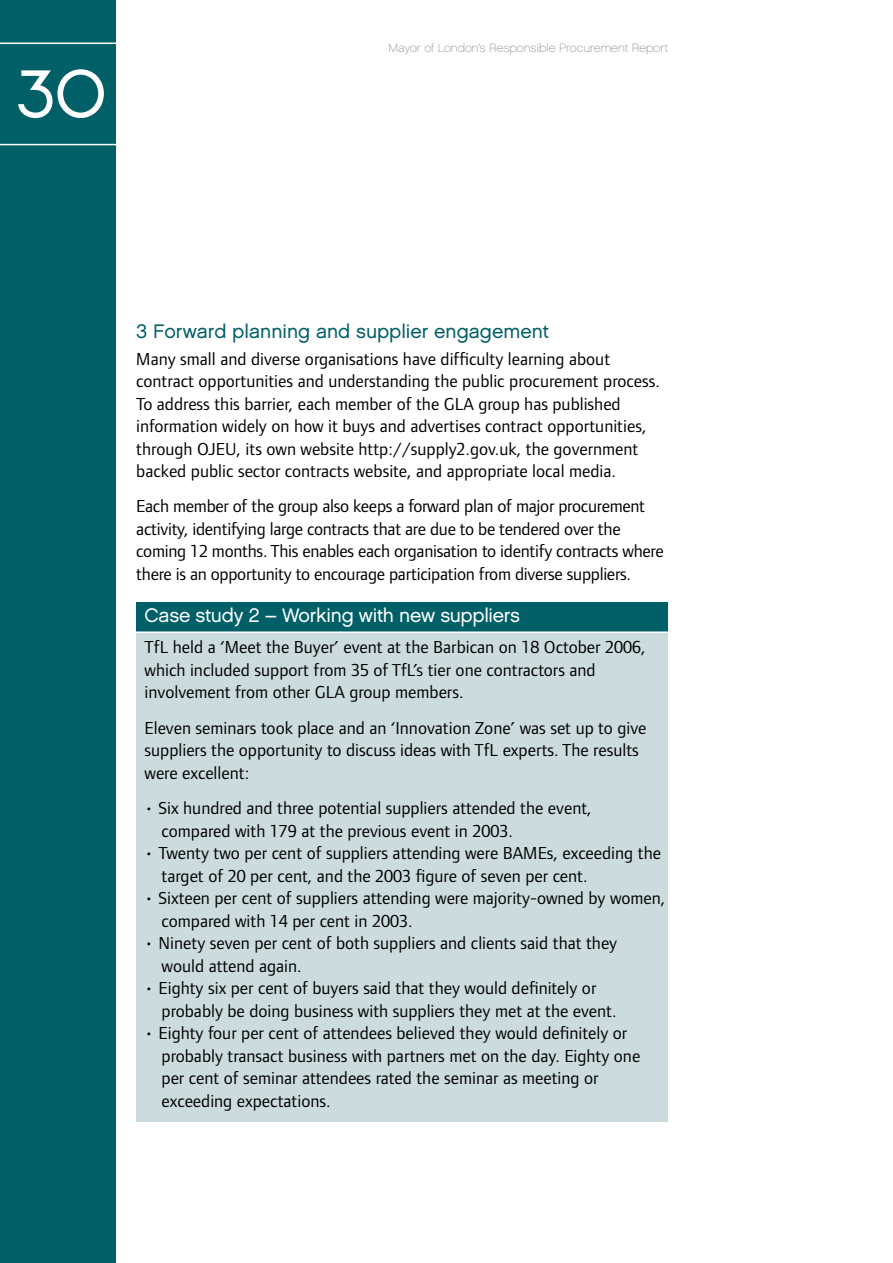
<style>
.page{position:relative;width:893px;height:1263px;background:#fff}
.page>*{position:absolute;margin:0;border:0;box-sizing:border-box;transform-origin:0 0}
.t1{font:67.5px "Chalet London Nineteen Seventy";color:#fff}
.t2{font:19.5px "Chalet London Nineteen Sixty";color:#005f67}
.t3{font:19.5px "Chalet London Nineteen Sixty";letter-spacing:-.015em;color:#fff}
.t4{font:18px/22.5px "Foundry Form Sans";color:#000}
.t5{font:12px "Chalet Paris Nineteen Sixty";color:#87888a}
</style>
<div class="page">
<div style="left:136px;top:602px;width:532px;height:519px;background:#ccdcde"></div>
<div style="left:136px;top:602px;width:532px;height:29px;background:#005f67"></div>
<hr style="left:132px;top:631px;width:538px;height:2px;background:#fff">
<div style="left:0;top:0;width:115px;height:1263px;background:#005f67"></div>
<svg style="left:0;top:43px;width:116px;height:102px"></svg>
<h1 class="t1" style="left:17px;top:53px;width:91px">30</h1>
<p class="t5" style="left:388px;top:40px;width:281px">Mayor of London’s Responsible Procurement Report</p>
<p class="t2" style="left:136px;top:319px;width:414px">3 Forward planning and supplier engagement</p>
<p class="t4" style="left:136px;top:347px;width:525px">Many small and diverse organisations have difficulty learning about contract opportunities and understanding the public procurement process.<br>To address this barrier, each member of the GLA group has published information widely on how it buys and advertises contract opportunities, through OJEU, its own website http://supply2.gov.uk, the government backed public sector contracts website, and appropriate local media.</p>
<p class="t4" style="left:136px;top:495px;width:529px">Each member of the group also keeps a forward plan of major procurement activity, identifying large contracts that are due to be tendered over the coming 12 months. This enables each organisation to identify contracts where there is an opportunity to encourage participation from diverse suppliers.</p>
<p class="t3" style="left:145px;top:604px;width:377px">Case study 2 – Working with new suppliers</p>
<p class="t4" style="left:145px;top:636px;width:502px">TfL held a ‘Meet the Buyer’ event at the Barbican on 18 October 2006, which included support from 35 of TfL’s tier one contractors and involvement from other GLA group members.</p>
<p class="t4" style="left:145px;top:716px;width:503px">Eleven seminars took place and an ‘Innovation Zone’ was set up to give suppliers the opportunity to discuss ideas with TfL experts. The results were excellent:</p>
<p class="t4" style="left:162px;top:797px;width:432px;text-indent:-17px">• Six hundred and three potential suppliers attended the event, compared with 179 at the previous event in 2003.</p>
<p class="t4" style="left:162px;top:842px;width:501px;text-indent:-17px">• Twenty two per cent of suppliers attending were BAMEs, exceeding the target of 20 per cent, and the 2003 figure of seven per cent.</p>
<p class="t4" style="left:162px;top:887px;width:505px;text-indent:-17px">• Sixteen per cent of suppliers attending were majority-owned by women, compared with 14 per cent in 2003.</p>
<p class="t4" style="left:162px;top:932px;width:457px;text-indent:-17px">• Ninety seven per cent of both suppliers and clients said that they would attend again.</p>
<p class="t4" style="left:162px;top:977px;width:457px;text-indent:-17px">• Eighty six per cent of buyers said that they would definitely or probably be doing business with suppliers they met at the event.</p>
<p class="t4" style="left:162px;top:1022px;width:480px;text-indent:-17px">• Eighty four per cent of attendees believed they would definitely or probably transact business with partners met on the day. Eighty one per cent of seminar attendees rated the seminar as meeting or exceeding expectations.</p>
</div>
